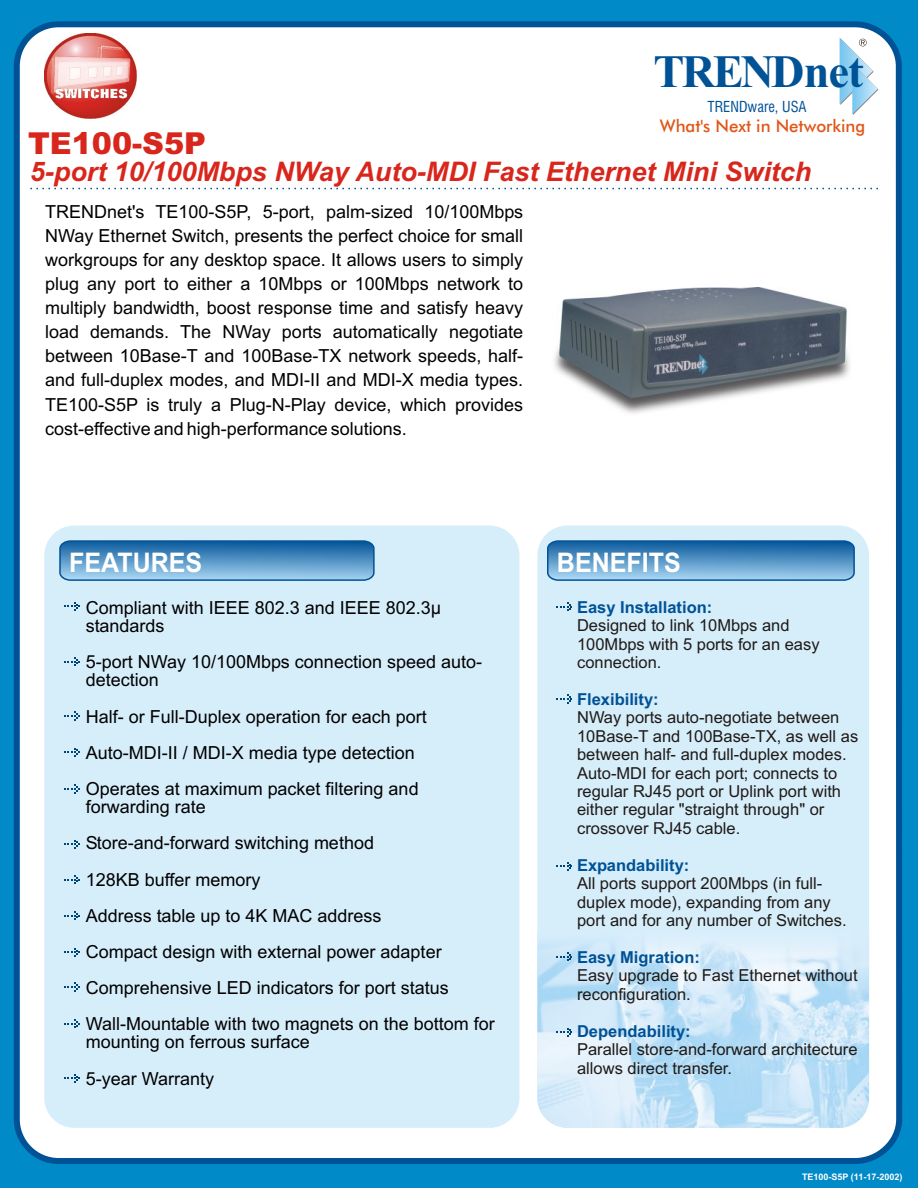
<style>
.page{position:relative;width:918px;height:1188px;background:#008ac7}
.page>*{position:absolute;margin:0;border:0;box-sizing:border-box;transform-origin:0 0}
.t1{font:700 46.35px "Times New Roman";letter-spacing:-.05em;color:#005296}
.t2{font:900 30.3px "Arial";color:#d9261c}
.t3{font:italic 700 27px "Arial";color:#d9261c}
.t4{font:700 27px "Arial";color:#fff;scale:.93 1}
.t5{font:18px/24.2px "Arial";color:#000}
.t6{font:17.4px "Futura Md BT";color:#e05717}
.t7{font:16.5px/18.5px "Arial";color:#1f1a17}
.t8{font:700 16.5px "Arial";color:#005296}
.t9{font:700 14.7px "Swis 721 Cn BT";color:#005296}
.t10{font:700 9px "Arial";color:#fff}
</style>
<div class="page">
<div style="left:14px;top:21px;width:888px;height:1143px;background:#fff;border:6px solid #005296;border-radius:42px"></div>
<div style="left:44px;top:526px;width:475px;height:602px;background:#d6edfa;border-radius:30px"></div>
<svg style="left:64px;top:602px;width:16px;height:9px"></svg>
<svg style="left:59px;top:540px;width:316px;height:41px;background:#5392c4"></svg>
<svg style="left:30px;top:188px;width:848px;height:1px"></svg>
<div style="left:537px;top:526px;width:332px;height:602px;background:#d6edfa;border-radius:30px"></div>
<img style="left:537px;top:942px;width:332px;height:186px">
<svg style="left:547px;top:540px;width:308px;height:41px;background:#5392c4"></svg>
<svg style="left:556px;top:602px;width:16px;height:9px"></svg>
<svg style="left:64px;top:657px;width:16px;height:9px"></svg>
<svg style="left:64px;top:712px;width:16px;height:9px"></svg>
<svg style="left:64px;top:748px;width:16px;height:9px"></svg>
<svg style="left:64px;top:785px;width:16px;height:8px"></svg>
<svg style="left:64px;top:840px;width:16px;height:9px"></svg>
<svg style="left:64px;top:875px;width:16px;height:9px"></svg>
<svg style="left:64px;top:911px;width:16px;height:9px"></svg>
<svg style="left:64px;top:948px;width:16px;height:9px"></svg>
<svg style="left:64px;top:983px;width:16px;height:8px"></svg>
<svg style="left:64px;top:1019px;width:16px;height:9px"></svg>
<svg style="left:64px;top:1074px;width:16px;height:9px"></svg>
<img style="left:554px;top:288px;width:296px;height:126px">
<svg style="left:556px;top:695px;width:16px;height:8px"></svg>
<svg style="left:556px;top:862px;width:16px;height:9px"></svg>
<svg style="left:556px;top:952px;width:16px;height:9px"></svg>
<svg style="left:556px;top:1028px;width:16px;height:9px"></svg>
<img style="left:44px;top:34px;width:93px;height:84px">
<svg style="left:840px;top:38px;width:38px;height:77px"></svg>
<h1 class="t1" style="left:653px;top:55px;width:212px">TRENDnet</h1>
<p class="t9" style="left:708px;top:100px;width:101px">TRENDware, USA</p>
<p class="t6" style="left:660px;top:119px;width:207px">What's Next in Networking</p>
<h2 class="t2" style="left:28px;top:132px;width:180px">TE100-S5P</h2>
<h3 class="t3" style="left:30px;top:162px;width:783px">5-port 10/100Mbps NWay Auto-MDI Fast Ethernet Mini Switch</h3>
<p class="t5" style="left:45px;top:201px;width:480px;text-align:justify">TRENDnet's TE100-S5P, 5-port, palm-sized 10/100Mbps NWay Ethernet Switch, presents the perfect choice for small workgroups for any desktop space. It allows users to simply plug any port to either a 10Mbps or 100Mbps network to multiply bandwidth, boost response time and satisfy heavy load demands. The NWay ports automatically negotiate between 10Base-T and 100Base-TX network speeds, half&shy;and full-duplex modes, and MDI-II and MDI-X media types.<br>TE100-S5P is truly a Plug-N-Play device, which provides cost-effective and high-performance solutions.</p>
<h3 class="t4" style="left:69px;top:552px;width:145px">FEATURES</h3>
<h3 class="t4" style="left:557px;top:552px;width:135px">BENEFITS</h3>
<p class="t8" style="left:577px;top:601px;width:137px">Easy Installation:</p>
<p class="t5" style="left:86px;top:600px;width:357px;line-height:18.1px">Compliant with IEEE 802.3 and IEEE 802.3µ standards</p>
<p class="t5" style="left:86px;top:655px;width:398px;line-height:18.1px">5-port NWay 10/100Mbps connection speed auto&shy;detection</p>
<p class="t5" style="left:86px;top:700px;width:343px;line-height:36.2px">Half- or Full-Duplex operation for each port<br>Auto-MDI-II / MDI-X media type detection<br>Operates at maximum packet filtering and</p>
<p class="t5" style="left:86px;top:790px;width:410px;line-height:36.2px">forwarding rate<br>Store-and-forward switching method<br>128KB buffer memory<br>Address table up to 4K MAC address<br>Compact design with external power adapter Comprehensive LED indicators for port status Wall-Mountable with two magnets on the bottom for</p>
<p class="t5" style="left:86px;top:1026px;width:226px;line-height:36.2px">mounting on ferrous surface<br>5-year Warranty</p>
<p class="t7" style="left:577px;top:618px;width:244px">Designed to link 10Mbps and<br>100Mbps with 5 ports for an easy connection.</p>
<p class="t8" style="left:577px;top:693px;width:83px">Flexibility:</p>
<p class="t7" style="left:577px;top:710px;width:283px">NWay ports auto-negotiate between 10Base-T and 100Base-TX, as well as between half- and full-duplex modes.<br>Auto-MDI for each port; connects to regular RJ45 port or Uplink port with either regular "straight through" or crossover RJ45 cable.</p>
<p class="t8" style="left:577px;top:859px;width:114px">Expandability:</p>
<p class="t7" style="left:577px;top:876px;width:271px">All ports support 200Mbps (in full&shy;duplex mode), expanding from any port and for any number of Switches.</p>
<p class="t8" style="left:577px;top:951px;width:124px">Easy Migration:</p>
<p class="t7" style="left:577px;top:968px;width:282px">Easy upgrade to Fast Ethernet without reconfiguration.</p>
<p class="t7" style="left:577px;top:1042px;width:282px">Parallel store-and-forward architecture allows direct transfer.</p>
<p class="t8" style="left:577px;top:1025px;width:115px">Dependability:</p>
<p class="t10" style="left:802px;top:1173px;width:102px">TE100-S5P (11-17-2002)</p>
</div>
